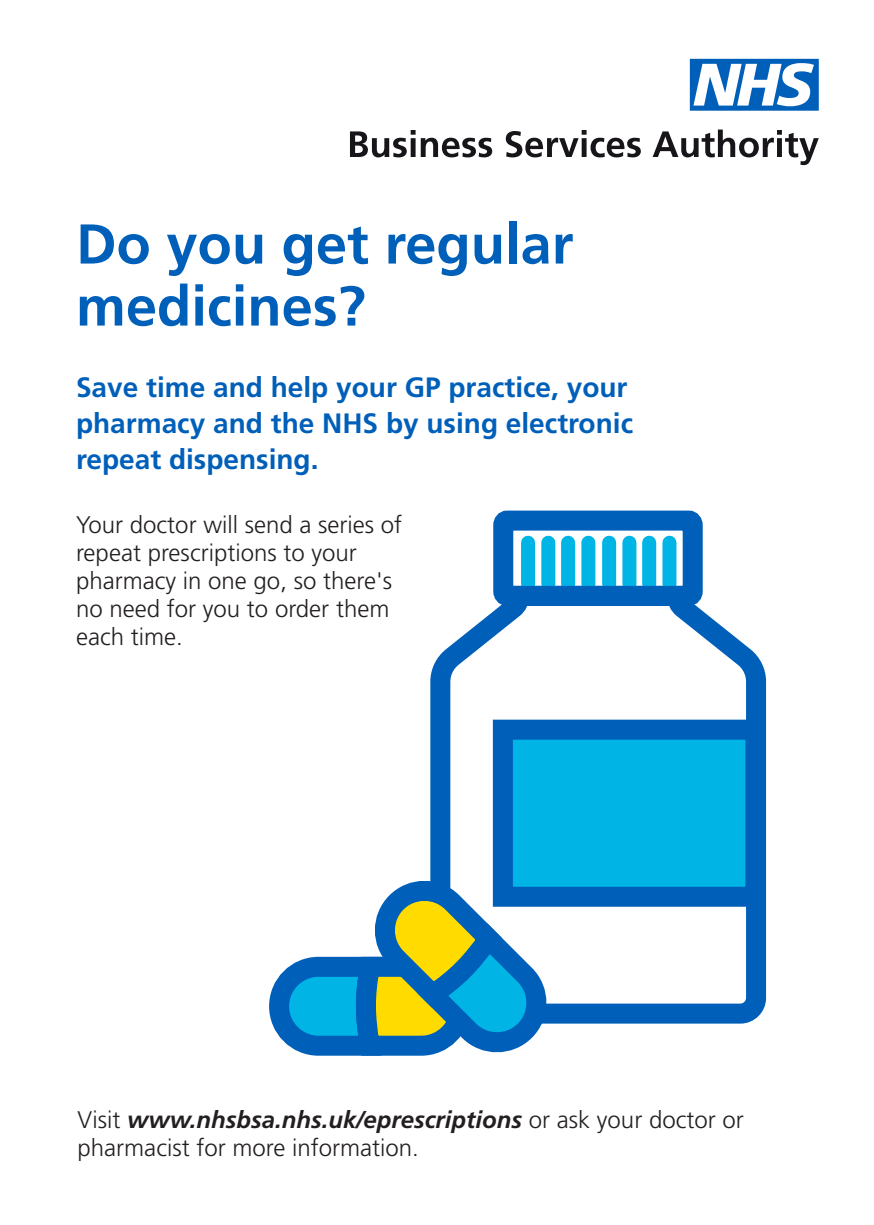
<style>
.page{position:relative;width:874px;height:1225px;background:#fff}
.page>*{position:absolute;margin:0;border:0;box-sizing:border-box;transform-origin:0 0}
.t1{font:700 56px/62px "Frutiger LT Std";color:#005fb9}
.t2{font:700 28px/36px "Frutiger LT Std";color:#005fb9}
.t3{font:300 24px/28px "Frutiger LT Std";color:#231f20}
.s1{font-weight:700;font-style:italic}
</style>
<div class="page">
<svg style="left:430px;top:576px;width:337px;height:448px"></svg>
<div style="left:492px;top:719px;width:273px;height:187px;background:#00b5e6;border:20px solid #005fb9"></div>
<svg style="left:269px;top:858px;width:299px;height:198px"></svg>
<div style="left:521px;top:543px;width:14px;height:41px;background:#00b5e6"></div>
<div style="left:541px;top:543px;width:14px;height:41px;background:#00b5e6"></div>
<div style="left:561px;top:543px;width:14px;height:41px;background:#00b5e6"></div>
<div style="left:581px;top:543px;width:14px;height:41px;background:#00b5e6"></div>
<div style="left:602px;top:543px;width:14px;height:41px;background:#00b5e6"></div>
<div style="left:622px;top:543px;width:14px;height:41px;background:#00b5e6"></div>
<div style="left:642px;top:543px;width:14px;height:41px;background:#00b5e6"></div>
<div style="left:662px;top:543px;width:14px;height:41px;background:#00b5e6"></div>
<div style="left:493px;top:510px;width:209px;height:96px;border:20px solid #005fb9;border-radius:4px"></div>
<svg style="left:350px;top:130px;width:142px;height:27px"></svg>
<svg style="left:505px;top:130px;width:135px;height:27px"></svg>
<svg style="left:652px;top:129px;width:166px;height:36px"></svg>
<svg style="left:689px;top:59px;width:129px;height:52px"></svg>
<h1 class="t1" style="left:76px;top:213px;width:498px">Do you get regular medicines?</h1>
<p class="t2" style="left:76px;top:369px;width:558px">Save time and help your GP practice, your pharmacy and the NHS by using electronic repeat dispensing.</p>
<p class="t3" style="left:76px;top:511px;width:327px">Your doctor will send a series of repeat prescriptions to your pharmacy in one go, so there's no need for you to order them each time.</p>
<p class="t3" style="left:78px;top:1106px;width:667px">Visit <span class="s1">www.nhsbsa.nhs.uk/eprescriptions</span> or ask your doctor or pharmacist for more information.</p>
</div>
